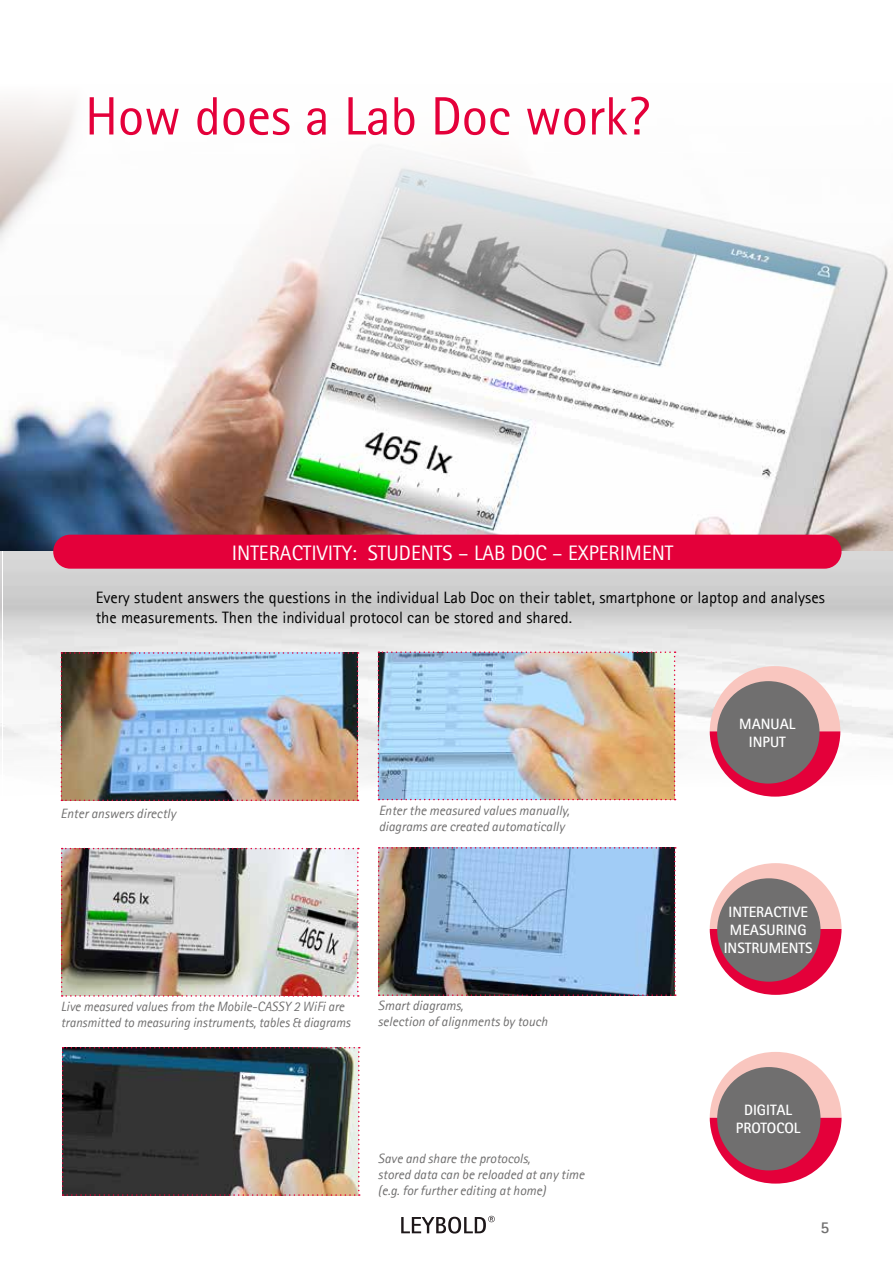
<style>
.page{position:relative;width:893px;height:1263px;background:#fff}
.page>*{position:absolute;margin:0;border:0;box-sizing:border-box;transform-origin:0 0}
.t1{font:54px "Agfa Rotis Sans Serif";color:#e4003a}
.t2{font:21px "Agfa Rotis Sans Serif";color:#fff}
.t3{font:16.5px/19.8px "Agfa Rotis Sans Serif";color:#000}
.t4{font:700 16.5px "Agfa Rotis Sans Serif";color:#706f6f}
.t5{font:700 15px/18px "Agfa Rotis Sans Serif";color:#fff;text-align:center}
.t6{font:italic 13.5px/16.2px "Agfa Rotis Sans Serif";color:#706f6f}
</style>
<div class="page">
<svg style="left:401px;top:1216px;width:94px;height:17px"></svg>
<img style="left:0;top:436px;width:1px;height:248px">
<img style="left:3px;top:551px;width:890px;height:164px">
<img style="left:1px;top:425px;width:892px;height:126px">
<div style="left:53px;top:535px;width:788px;height:34px;background:#e4003a;border-radius:17px"></div>
<svg style="left:0;top:101px;width:893px;height:324px"></svg>
<svg style="left:710px;top:1052px;width:131px;height:131px"></svg>
<div style="left:717px;top:1067px;width:103px;height:103px;background:#706f6f;border-radius:50%"></div>
<svg style="left:710px;top:666px;width:130px;height:131px"></svg>
<div style="left:717px;top:681px;width:102px;height:102px;background:#706f6f;border-radius:50%"></div>
<svg style="left:710px;top:863px;width:131px;height:132px"></svg>
<div style="left:717px;top:878px;width:103px;height:104px;background:#706f6f;border-radius:50%"></div>
<img style="left:62px;top:1047px;width:298px;height:149px">
<img style="left:61px;top:652px;width:298px;height:149px">
<img style="left:378px;top:651px;width:298px;height:149px">
<img style="left:61px;top:848px;width:298px;height:149px">
<svg style="left:378px;top:847px;width:298px;height:149px;background:#819bb7"></svg>
<h1 class="t1" style="left:85px;top:84px;width:566px">How does a Lab Doc work?</h1>
<h2 class="t2" style="left:232px;top:540px;width:443px">INTERACTIVITY: STUDENTS – LAB DOC – EXPERIMENT</h2>
<p class="t3" style="left:96px;top:587px;width:731px">Every student answers the questions in the individual Lab Doc on their tablet, smartphone or laptop and analyses the measurements. Then the individual protocol can be stored and shared.</p>
<p class="t6" style="left:61px;top:805px;width:117px">Enter answers directly</p>
<p class="t6" style="left:379px;top:802px;width:192px">Enter the measured values manually, diagrams are created automatically</p>
<p class="t6" style="left:61px;top:998px;width:291px">Live measured values from the Mobile-CASSY 2 WiFi are transmitted to measuring instruments, tables &amp; diagrams</p>
<p class="t6" style="left:378px;top:998px;width:171px">Smart diagrams,<br>selection of alignments by touch</p>
<p class="t6" style="left:378px;top:1150px;width:208px">Save and share the protocols,<br>stored data can be reloaded at any time (e.g. for further editing at home)</p>
<p class="t5" style="left:739px;top:714px;width:58px">MANUAL<br>INPUT</p>
<p class="t5" style="left:724px;top:903px;width:90px">INTERACTIVE<br>MEASURING<br>INSTRUMENTS</p>
<p class="t5" style="left:736px;top:1100px;width:66px">DIGITAL<br>PROTOCOL</p>
<p class="t4" style="left:820px;top:1217px;width:10px">5</p>
</div>
